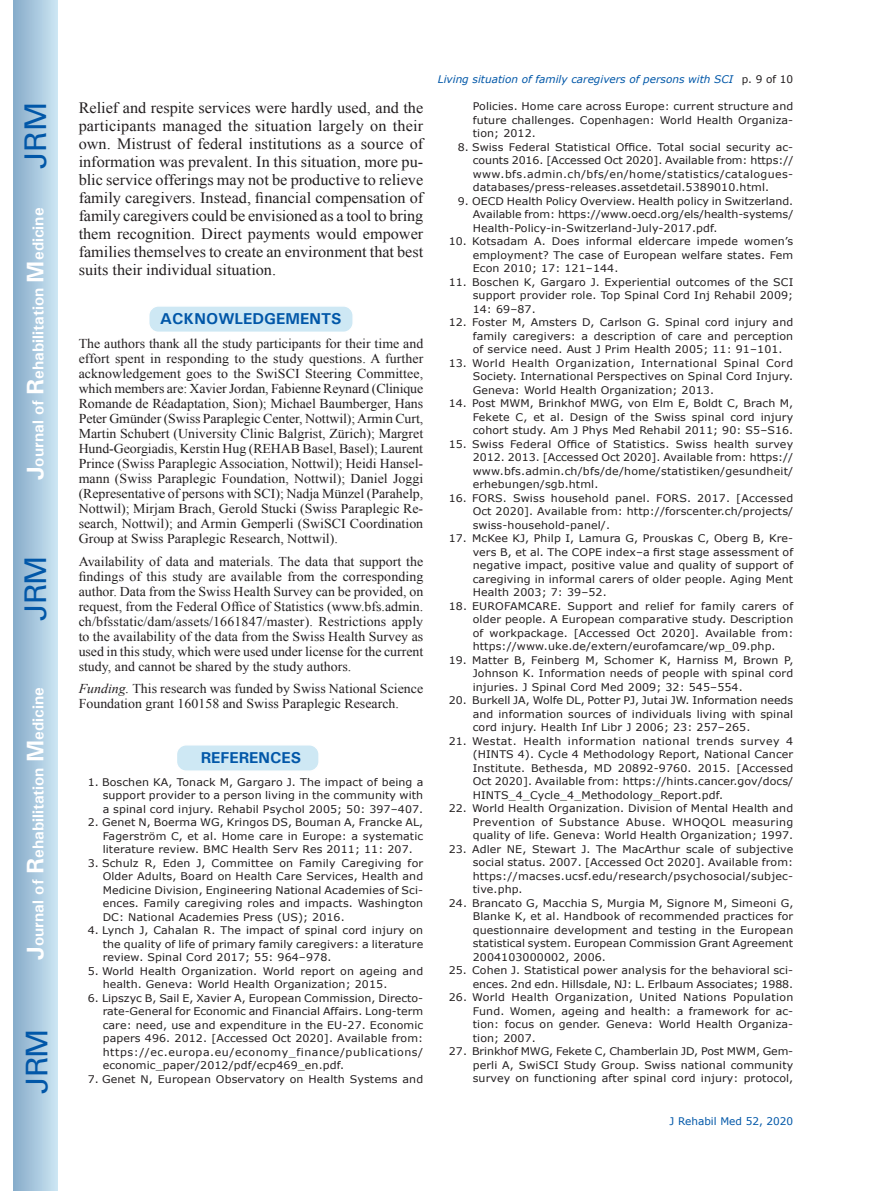
<style>
.page{position:relative;width:872px;height:1191px;background:#fff}
.page>*{position:absolute;margin:0;border:0;box-sizing:border-box;transform-origin:0 0}
.t1{font:30px "Univers";letter-spacing:-.03em;color:#0157a8}
.t2{font:15.75px/18px "Times New Roman";color:#231f20;text-align:justify}
.t3{font:700 15.75px "Univers";color:#fff}
.t4{font:700 15.75px "Univers";color:#0157a8}
.t5{font:13.5px/15px "Times New Roman";color:#231f20;text-align:justify}
.t6{font:10.5px/13.5px "Verdana";letter-spacing:.01em;color:#231f20;text-align:justify;scale:1.05 1}
.t7{font:italic 10.5px "Verdana";color:#0157a8}
.t8{font:10.5px "Verdana";color:#0157a8}
.s1{font-size:24px}
.s2{font-style:italic}
.s3{font-style:normal;color:#231f20}
</style>
<div class="page">
<div style="left:14px;top:0;width:43px;height:1191px;background:linear-gradient(to right,#88acca,#cbe5f2)"></div>
<div style="left:176px;top:744px;width:143px;height:27px;background:#cee8f4;border-radius:10px"></div>
<div style="left:176px;top:744px;width:144px;height:28px;border:2px solid #fff;border-radius:10px"></div>
<div style="left:149px;top:306px;width:204px;height:26px;background:#cee8f4;border-radius:10px"></div>
<div style="left:148px;top:305px;width:206px;height:28px;border:2px solid #fff;border-radius:10px"></div>
<h1 class="t1" style="left:18px;top:169px;width:68px;rotate:-90deg">JRM</h1>
<h2 class="t3" style="left:28px;top:480px;width:274px;rotate:-90deg"><span class="s1">J</span>ournal of <span class="s1">R</span>ehabilitation <span class="s1">M</span>edicine</h2>
<h1 class="t1" style="left:18px;top:620px;width:67px;rotate:-90deg">JRM</h1>
<h2 class="t3" style="left:28px;top:959px;width:274px;rotate:-90deg"><span class="s1">J</span>ournal of <span class="s1">R</span>ehabilitation <span class="s1">M</span>edicine</h2>
<h1 class="t1" style="left:19px;top:1093px;width:67px;rotate:-90deg">JRM</h1>
<p class="t2" style="left:79px;top:98px;width:346px">Relief and respite services were hardly used, and the participants managed the situation largely on their own. Mistrust of federal institutions as a source of information was prevalent. In this situation, more pu&shy;blic service offerings may not be productive to relieve family caregivers. Instead, financial compensation of family caregivers could be envisioned as a tool to bring them recognition. Direct payments would empower families themselves to create an environment that best suits their individual situation.</p>
<h2 class="t4" style="left:160px;top:308px;width:183px">ACKNOWLEDGEMENTS</h2>
<p class="t5" style="left:79px;top:336px;width:346px">The authors thank all the study participants for their time and effort spent in responding to the study questions. A further acknowledgement goes to the SwiSCI Steering Committee, which members are: Xavier Jordan, Fabienne Reynard (Clinique Romande de Réadaptation, Sion); Michael Baumberger, Hans Peter Gmünder (Swiss Paraplegic Center, Nottwil); Armin Curt, Martin Schubert (University Clinic Balgrist, Zürich); Margret Hund-Georgiadis, Kerstin Hug (REHAB Basel, Basel); Laurent Prince (Swiss Paraplegic Association, Nottwil); Heidi Hansel&shy;mann (Swiss Paraplegic Foundation, Nottwil); Daniel Joggi (Representative of persons with SCI); Nadja Münzel (Parahelp, Nottwil); Mirjam Brach, Gerold Stucki (Swiss Paraplegic Re&shy;search, Nottwil); and Armin Gemperli (SwiSCI Coordination Group at Swiss Paraplegic Research, Nottwil).</p>
<p class="t5" style="left:79px;top:553px;width:346px">Availability of data and materials. The data that support the findings of this study are available from the corresponding author. Data from the Swiss Health Survey can be provided, on request, from the Federal Office of Statistics (www.bfs.admin. ch/bfsstatic/dam/assets/1661847/master). Restrictions apply to the availability of the data from the Swiss Health Survey as used in this study, which were used under license for the current study, and cannot be shared by the study authors.</p>
<p class="t5" style="left:79px;top:681px;width:346px"><span class="s2">Funding.</span> This research was funded by Swiss National Science<br>Foundation grant 160158 and Swiss Paraplegic Research.</p>
<h2 class="t4" style="left:201px;top:747px;width:102px">REFERENCES</h2>
<p class="t6" style="left:103px;top:775px;width:307px;text-indent:-15px">1. Boschen KA, Tonack M, Gargaro J. The impact of being a support provider to a person living in the community with a spinal cord injury. Rehabil Psychol 2005; 50: 397–407.</p>
<p class="t6" style="left:103px;top:815px;width:307px;text-indent:-15px">2. Genet N, Boerma WG, Kringos DS, Bouman A, Francke AL, Fagerström C, et al. Home care in Europe: a systematic literature review. BMC Health Serv Res 2011; 11: 207.</p>
<p class="t6" style="left:103px;top:856px;width:307px;text-indent:-15px">3. Schulz R, Eden J, Committee on Family Caregiving for Older Adults, Board on Health Care Services, Health and Medicine Division, Engineering National Academies of Sci&shy;ences. Family caregiving roles and impacts. Washington DC: National Academies Press (US); 2016.</p>
<p class="t6" style="left:103px;top:923px;width:307px;text-indent:-15px">4. Lynch J, Cahalan R. The impact of spinal cord injury on the quality of life of primary family caregivers: a literature review. Spinal Cord 2017; 55: 964–978.</p>
<p class="t6" style="left:103px;top:964px;width:307px;text-indent:-15px">5. World Health Organization. World report on ageing and health. Geneva: World Health Organization; 2015.</p>
<p class="t6" style="left:103px;top:991px;width:307px;text-indent:-15px">6. Lipszyc B, Sail E, Xavier A, European Commission, Directo&shy;rate-General for Economic and Financial Affairs. Long-term care: need, use and expenditure in the EU-27. Economic papers 496. 2012. [Accessed Oct 2020]. Available from: https://ec.europa.eu/economy_finance/publications/ economic_paper/2012/pdf/ecp469_en.pdf.</p>
<p class="t6" style="left:88px;top:1072px;width:321px">7. Genet N, European Observatory on Health Systems and</p>
<p class="t7" style="left:438px;top:72px;width:357px">Living situation of family caregivers of persons with SCI <span class="s3">p. 9 of 10</span></p>
<p class="t6" style="left:473px;top:100px;width:307px">Policies. Home care across Europe: current structure and future challenges. Copenhagen: World Health Organiza&shy;tion; 2012.</p>
<p class="t6" style="left:473px;top:140px;width:307px;text-indent:-15px">8. Swiss Federal Statistical Office. Total social security ac&shy;counts 2016. [Accessed Oct 2020]. Available from: https:// www.bfs.admin.ch/bfs/en/home/statistics/catalogues&shy;databases/press-releases.assetdetail.5389010.html.</p>
<p class="t6" style="left:473px;top:194px;width:307px;text-indent:-15px">9. OECD Health Policy Overview. Health policy in Switzerland.<br>Available from: https://www.oecd.org/els/health-systems/ Health-Policy-in-Switzerland-July-2017.pdf.</p>
<p class="t6" style="left:473px;top:235px;width:307px;text-indent:-24px">10. Kotsadam A. Does informal eldercare impede women’s employment? The case of European welfare states. Fem Econ 2010; 17: 121–144.</p>
<p class="t6" style="left:473px;top:275px;width:307px;text-indent:-24px">11. Boschen K, Gargaro J. Experiential outcomes of the SCI support provider role. Top Spinal Cord Inj Rehabil 2009; 14: 69–87.</p>
<p class="t6" style="left:473px;top:316px;width:307px;text-indent:-24px">12. Foster M, Amsters D, Carlson G. Spinal cord injury and family caregivers: a description of care and perception of service need. Aust J Prim Health 2005; 11: 91–101.</p>
<p class="t6" style="left:473px;top:356px;width:307px;text-indent:-24px">13. World Health Organization, International Spinal Cord Society. International Perspectives on Spinal Cord Injury.<br>Geneva: World Health Organization; 2013.</p>
<p class="t6" style="left:473px;top:397px;width:307px;text-indent:-24px">14. Post MWM, Brinkhof MWG, von Elm E, Boldt C, Brach M, Fekete C, et al. Design of the Swiss spinal cord injury cohort study. Am J Phys Med Rehabil 2011; 90: S5–S16.</p>
<p class="t6" style="left:473px;top:437px;width:307px;text-indent:-24px">15. Swiss Federal Office of Statistics. Swiss health survey 2012. 2013. [Accessed Oct 2020]. Available from: https:// www.bfs.admin.ch/bfs/de/home/statistiken/gesundheit/ erhebungen/sgb.html.</p>
<p class="t6" style="left:472px;top:491px;width:307px;text-indent:-24px">16. FORS. Swiss household panel. FORS. 2017. [Accessed Oct 2020]. Available from: http://forscenter.ch/projects/ swiss-household-panel/.</p>
<p class="t6" style="left:473px;top:532px;width:307px;text-indent:-24px">17. McKee KJ, Philp I, Lamura G, Prouskas C, Oberg B, Kre&shy;vers B, et al. The COPE index–a first stage assessment of negative impact, positive value and quality of support of caregiving in informal carers of older people. Aging Ment Health 2003; 7: 39–52.</p>
<p class="t6" style="left:473px;top:599px;width:307px;text-indent:-24px">18. EUROFAMCARE. Support and relief for family carers of older people. A European comparative study. Description of workpackage. [Accessed Oct 2020]. Available from: https://www.uke.de/extern/eurofamcare/wp_09.php.</p>
<p class="t6" style="left:473px;top:653px;width:307px;text-indent:-24px">19. Matter B, Feinberg M, Schomer K, Harniss M, Brown P, Johnson K. Information needs of people with spinal cord injuries. J Spinal Cord Med 2009; 32: 545–554.</p>
<p class="t6" style="left:473px;top:694px;width:307px;text-indent:-24px">20. Burkell JA, Wolfe DL, Potter PJ, Jutai JW. Information needs and information sources of individuals living with spinal cord injury. Health Inf Libr J 2006; 23: 257–265.</p>
<p class="t6" style="left:473px;top:734px;width:307px;text-indent:-24px">21. Westat. Health information national trends survey 4 (HINTS 4). Cycle 4 Methodology Report, National Cancer Institute. Bethesda, MD 20892-9760. 2015. [Accessed Oct 2020]. Available from: https://hints.cancer.gov/docs/ HINTS_4_Cycle_4_Methodology_Report.pdf.</p>
<p class="t6" style="left:473px;top:802px;width:307px;text-indent:-24px">22. World Health Organization. Division of Mental Health and Prevention of Substance Abuse. WHOQOL measuring quality of life. Geneva: World Health Organization; 1997.</p>
<p class="t6" style="left:473px;top:842px;width:307px;text-indent:-24px">23. Adler NE, Stewart J. The MacArthur scale of subjective social status. 2007. [Accessed Oct 2020]. Available from: https://macses.ucsf.edu/research/psychosocial/subjec&shy;tive.php.</p>
<p class="t6" style="left:473px;top:896px;width:307px;text-indent:-24px">24. Brancato G, Macchia S, Murgia M, Signore M, Simeoni G, Blanke K, et al. Handbook of recommended practices for questionnaire development and testing in the European statistical system. European Commission Grant Agreement 2004103000002, 2006.</p>
<p class="t6" style="left:449px;top:964px;width:330px;text-align:right">25. Cohen J. Statistical power analysis for the behavioral sci&shy;ences. 2nd edn. Hillsdale, NJ: L. Erlbaum Associates; 1988.</p>
<p class="t6" style="left:473px;top:991px;width:307px;text-indent:-24px">26. World Health Organization, United Nations Population Fund. Women, ageing and health: a framework for ac&shy;tion: focus on gender. Geneva: World Health Organiza&shy;tion; 2007.</p>
<p class="t6" style="left:473px;top:1045px;width:307px;text-indent:-24px">27. Brinkhof MWG, Fekete C, Chamberlain JD, Post MWM, Gem&shy;perli A, SwiSCI Study Group. Swiss national community survey on functioning after spinal cord injury: protocol,</p>
<p class="t8" style="left:669px;top:1114px;width:125px">J Rehabil Med 52, 2020</p>
</div>
